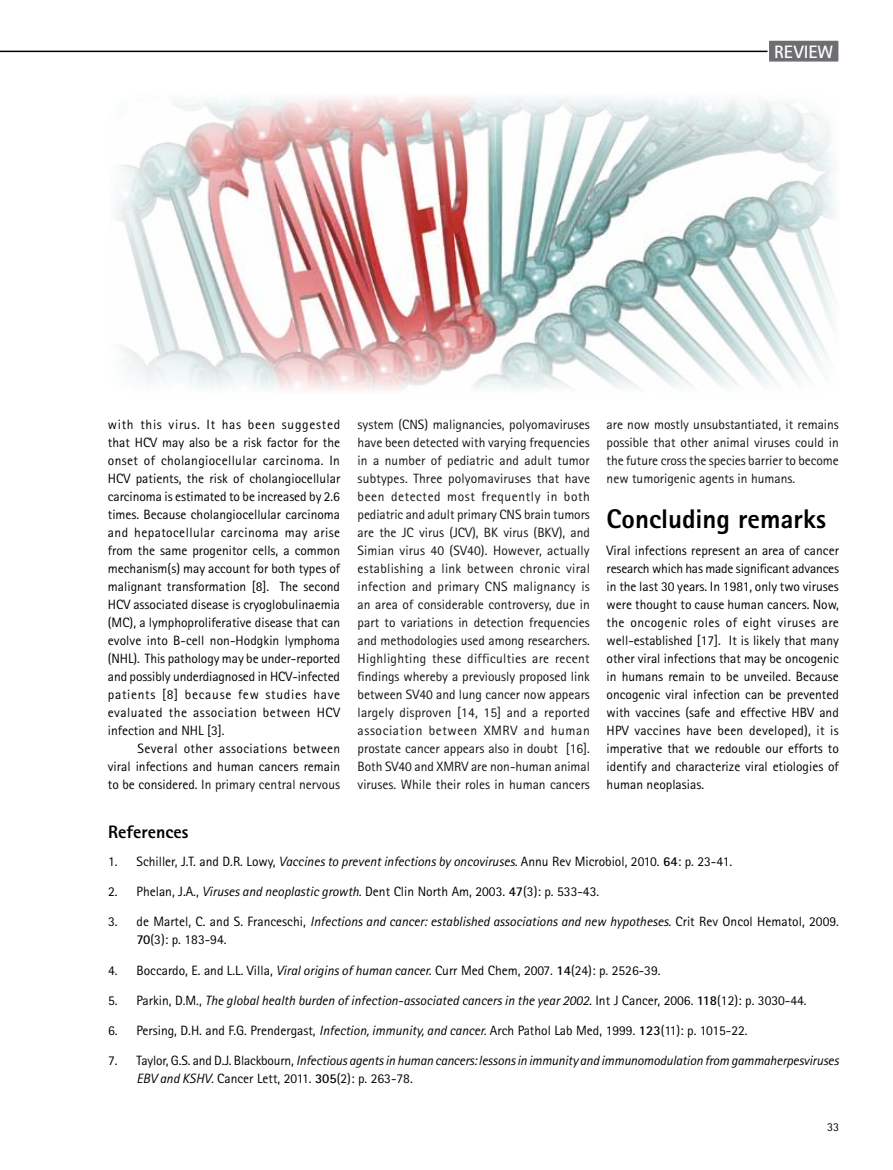
<style>
.page{position:relative;width:893px;height:1170px;background:#fff}
.page>*{position:absolute;margin:0;border:0;box-sizing:border-box;transform-origin:0 0}
.t1{font:800 27px "Rotis Sans Serif";color:#000}
.t2{font:800 18px "Rotis Sans Serif";color:#000}
.t3{font:700 18px "Rotis Sans Serif";color:#fff}
.t4{font:13.5px/18px "Rotis Sans Serif";color:#000;text-align:justify}
.t5{font:13.5px/18px "Rotis Sans Serif";color:#131313;text-align:justify}
.t6{font:italic 13.5px/18px "Rotis Sans Serif";letter-spacing:-.01em;color:#000}
.t7{font:12px "Rotis Sans Serif";color:#000}
.s1{color:#131313}
.s2{font-style:italic}
.s3{font-weight:700}
.s4{font-style:normal}
.s5{font-weight:700;font-style:normal}
</style>
<div class="page">
<hr style="left:0;top:51px;width:772px;height:1px;background:#000">
<div style="left:767px;top:39px;width:73px;height:24px;background:#6d6e71;border:2px solid #fff"></div>
<img style="left:114px;top:97px;width:721px;height:293px">
<h2 class="t3" style="left:774px;top:40px;width:61px">REVIEW</h2>
<p class="t4" style="left:108px;top:415px;width:234px">with this virus. It has been suggested that HCV may also be a risk factor for the onset of cholangiocellular carcinoma. In HCV patients, the risk of cholangiocellular carcinoma is estimated to be increased by 2.6 times. Because cholangiocellular carcinoma and hepatocellular carcinoma may arise from the same progenitor cells, a common mechanism(s) may account for both types of malignant transformation [8]. The second HCV associated disease is cryoglobulinaemia (MC), a lymphoproliferative disease that can evolve into B-cell non-Hodgkin lymphoma (NHL). This pathology may be under-reported and possibly underdiagnosed in HCV-infected patients [8] because few studies have evaluated the association between HCV infection and NHL [3].</p>
<p class="t4" style="left:108px;top:739px;width:234px;text-indent:30px">Several other associations between viral infections and human cancers remain to be considered. <span class="s1">In primary central nervous</span></p>
<p class="t5" style="left:358px;top:415px;width:234px">system (CNS) malignancies, polyomaviruses have been detected with varying frequencies in a number of pediatric and adult tumor subtypes. Three polyomaviruses that have been detected most frequently in both pediatric and adult primary CNS brain tumors are the JC virus (JCV), BK virus (BKV), and Simian virus 40 (SV40). However, actually establishing a link between chronic viral infection and primary CNS malignancy is an area of considerable controversy, due in part to variations in detection frequencies and methodologies used among researchers.<br>Highlighting these difficulties are recent findings whereby a previously proposed link between SV40 and lung cancer now appears largely disproven [14, 15] and a reported association between XMRV and human prostate cancer appears also in doubt [16].<br>Both SV40 and XMRV are non-human animal viruses. While their roles in human cancers</p>
<p class="t5" style="left:607px;top:415px;width:234px">are now mostly unsubstantiated, it remains possible that other animal viruses could in the future cross the species barrier to become new tumorigenic agents in humans.</p>
<h1 class="t1" style="left:607px;top:502px;width:221px">Concluding remarks</h1>
<p class="t4" style="left:607px;top:541px;width:234px">Viral infections represent an area of cancer research which has made significant advances in the last 30 years. In 1981, only two viruses were thought to cause human cancers. Now, the oncogenic roles of eight viruses are well-established [17]. It is likely that many other viral infections that may be oncogenic in humans remain to be unveiled. Because oncogenic viral infection can be prevented with vaccines (safe and effective HBV and HPV vaccines have been developed), it is imperative that we redouble our efforts to identify and characterize viral etiologies of human neoplasias.</p>
<h2 class="t2" style="left:108px;top:820px;width:82px">References</h2>
<p class="t4" style="left:108px;top:852px;width:626px">1. Schiller, J.T. and D.R. Lowy, <span class="s2">Vaccines to prevent infections by oncoviruses.</span> Annu Rev Microbiol, 2010. <span class="s3">64</span>: p. 23-41.</p>
<p class="t4" style="left:108px;top:882px;width:493px">2. Phelan, J.A., <span class="s2">Viruses and neoplastic growth.</span> Dent Clin North Am, 2003. <span class="s3">47</span>(3): p. 533-43.</p>
<p class="t4" style="left:136px;top:912px;width:704px;text-indent:-28px">3. de Martel, C. and S. Franceschi, <span class="s2">Infections and cancer: established associations and new hypotheses.</span> Crit Rev Oncol Hematol, 2009.<br><span class="s3">70</span>(3): p. 183-94.</p>
<p class="t4" style="left:108px;top:960px;width:554px">4. Boccardo, E. and L.L. Villa, <span class="s2">Viral origins of human cancer.</span> Curr Med Chem, 2007. <span class="s3">14</span>(24): p. 2526-39.</p>
<p class="t6" style="left:108px;top:990px;width:700px"><span class="s4">5. Parkin, D.M.,</span> The global health burden of infection-associated cancers in the year 2002. <span class="s4">Int J Cancer, 2006.</span> <span class="s5">118</span><span class="s4">(12): p. 3030-44.</span></p>
<p class="t4" style="left:108px;top:1020px;width:641px">6. Persing, D.H. and F.G. Prendergast, <span class="s2">Infection, immunity, and cancer.</span> Arch Pathol Lab Med, 1999. <span class="s3">123</span>(11): p. 1015-22.</p>
<p class="t6" style="left:136px;top:1050px;width:704px;text-indent:-28px"><span class="s4">7. Taylor, G.S. and D.J. Blackbourn,</span> Infectious agents in human cancers: lessons in immunity and immunomodulation from gammaherpesviruses<br>EBV and KSHV. <span class="s4">Cancer Lett, 2011.</span> <span class="s5">305</span><span class="s4">(2): p. 263-78.</span></p>
<p class="t7" style="left:827px;top:1120px;width:13px">33</p>
</div>
